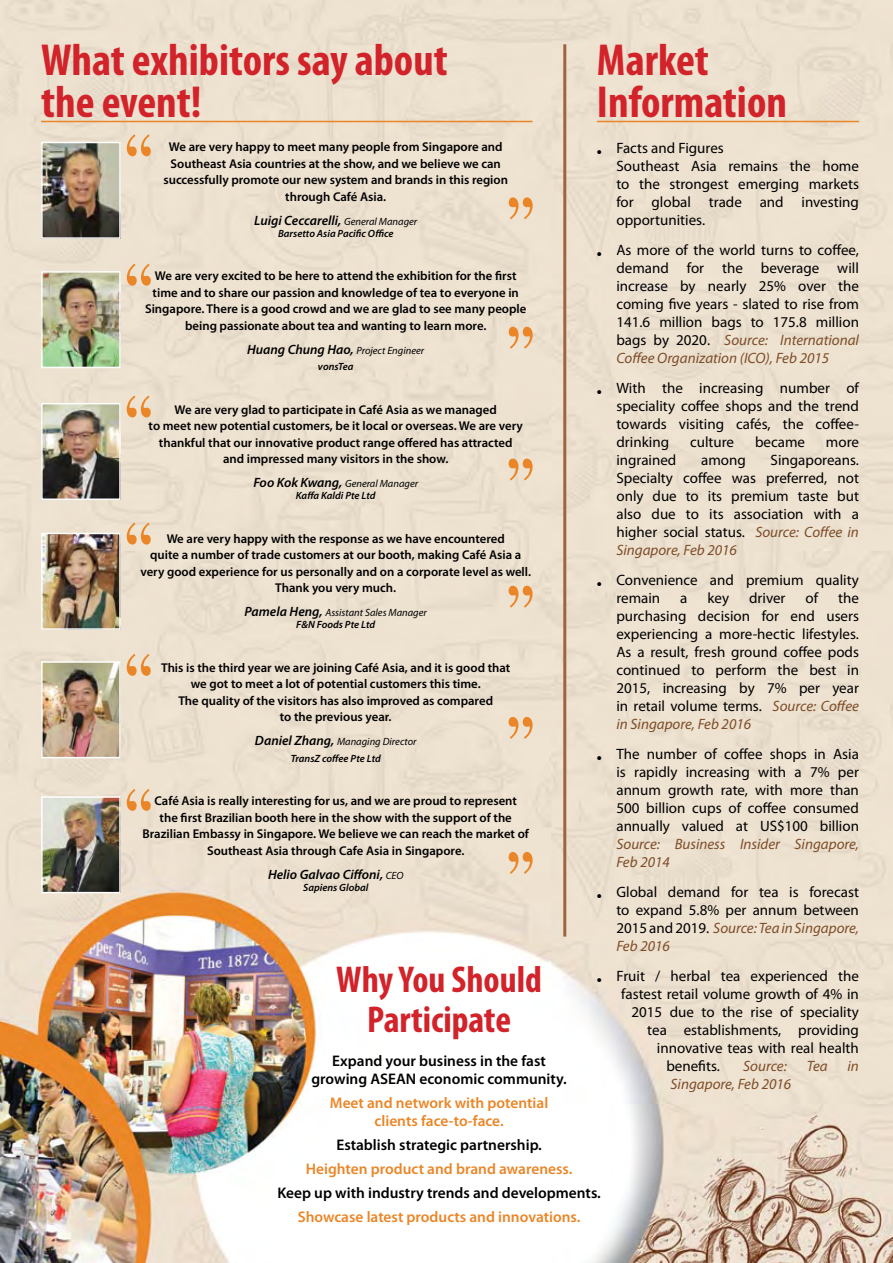
<style>
.page{position:relative;width:893px;height:1263px;background:#fff}
.page>*{position:absolute;margin:0;border:0;box-sizing:border-box;transform-origin:0 0}
.t1{font:700 condensed 45px/42px "Myriad Pro";color:#d2232a}
.t2{font:700 condensed 37.5px/40px "Myriad Pro";color:#d2232a;text-align:center}
.t3{font:600 15.45px/24px "Myriad Pro";color:#000;text-align:center}
.t4{font:600 15.45px/18px "Myriad Pro";color:#ea8627;text-align:center}
.t5{font:15px/18px "Myriad Pro";color:#000;text-align:justify}
.t6{font:italic 15px "Myriad Pro";color:#7d4d28}
.t7{font:italic 600 13.5px "Myriad Pro";color:#000}
.t8{font:600 12.75px/16.5px "Myriad Pro";color:#000;text-align:center}
.t9{font:italic 600 10.5px/12px "Myriad Pro";color:#000;text-align:center}
.t10{font:italic 10.5px/16.5px "Myriad Pro";color:#000;text-align:center}
.s1{font-weight:400;font-size:10.5px}
.s2{font-weight:600;font-size:13.5px}
.s3{font-weight:600}
.s4{font-size:13.5px}
.s5{font-weight:400}
.s6{font-weight:700}
.s7{color:#00000a}
.s8{font-style:italic;color:#7d4d28}
.s9{color:#ea8627}
</style>
<div class="page">
<img style="left:0;top:0;width:893px;height:1263px">
<hr style="left:597px;top:121px;width:262px;height:1px;background:#ea8627">
<hr style="left:563px;top:44px;width:3px;height:892px;background:#9c663c">
<hr style="left:41px;top:121px;width:492px;height:1px;background:#ea8627">
<img style="left:44px;top:145px;width:74px;height:91px">
<div style="left:41px;top:142px;width:80px;height:97px;border:2px solid #fff"></div>
<img style="left:44px;top:274px;width:74px;height:91px">
<div style="left:41px;top:271px;width:80px;height:97px;border:2px solid #fff"></div>
<img style="left:44px;top:406px;width:74px;height:91px">
<div style="left:41px;top:403px;width:80px;height:97px;border:2px solid #fff"></div>
<img style="left:44px;top:536px;width:74px;height:91px">
<div style="left:41px;top:533px;width:80px;height:97px;border:2px solid #fff"></div>
<img style="left:44px;top:664px;width:74px;height:91px">
<div style="left:41px;top:661px;width:80px;height:97px;border:2px solid #fff"></div>
<img style="left:44px;top:799px;width:74px;height:91px">
<div style="left:41px;top:796px;width:80px;height:97px;border:2px solid #fff"></div>
<svg style="left:509px;top:197px;width:24px;height:22px"></svg>
<svg style="left:127px;top:134px;width:24px;height:22px"></svg>
<svg style="left:509px;top:327px;width:24px;height:22px"></svg>
<svg style="left:127px;top:264px;width:24px;height:22px"></svg>
<svg style="left:509px;top:459px;width:24px;height:22px"></svg>
<svg style="left:127px;top:395px;width:24px;height:22px"></svg>
<svg style="left:509px;top:586px;width:24px;height:22px"></svg>
<svg style="left:127px;top:523px;width:24px;height:22px"></svg>
<svg style="left:509px;top:717px;width:24px;height:22px"></svg>
<svg style="left:127px;top:654px;width:24px;height:22px"></svg>
<svg style="left:509px;top:852px;width:24px;height:22px"></svg>
<svg style="left:127px;top:789px;width:24px;height:22px"></svg>
<p class="t1" style="left:41px;top:38px;width:408px">What exhibitors say about the event!</p>
<p class="t8" style="left:163px;top:138px;width:346px">We are very happy to meet many people from Singapore and Southeast Asia countries at the show, and we believe we can successfully promote our new system and brands in this region through Café Asia.</p>
<p class="t7" style="left:254px;top:212px;width:165px">Luigi Ceccarelli, <span class="s1">General Manager</span></p>
<p class="t9" style="left:278px;top:227px;width:117px">Barsetto Asia Pacific Office</p>
<p class="t8" style="left:145px;top:267px;width:383px">We are very excited to be here to attend the exhibition for the first time and to share our passion and knowledge of tea to everyone in Singapore. There is a good crowd and we are glad to see many people being passionate about tea and wanting to learn more.</p>
<p class="t10" style="left:247px;top:342px;width:178px"><span class="s2">Huang Chung Hao,</span> Project Engineer <span class="s3">vonsTea</span></p>
<p class="t8" style="left:149px;top:401px;width:376px">We are very glad to participate in Café Asia as we managed<br>to meet new potential customers, be it local or overseas. We are very thankful that our innovative product range offered has attracted and impressed many visitors in the show.</p>
<p class="t9" style="left:253px;top:478px;width:166px"><span class="s4">Foo Kok Kwang,</span> <span class="s5">General Manager<br></span>Kaffa Kaldi Pte Ltd</p>
<p class="t8" style="left:140px;top:530px;width:392px">We are very happy with the response as we have encountered<br>quite a number of trade customers at our booth, making Café Asia a very good experience for us personally and on a corporate level as well.<br>Thank you very much.</p>
<p class="t10" style="left:245px;top:607px;width:184px;line-height:12px"><span class="s2">Pamela Heng,</span> Assistant Sales Manager<br><span class="s3">F&amp;N Foods Pte Ltd</span></p>
<p class="t8" style="left:161px;top:659px;width:351px">This is the third year we are joining Café Asia, and it is good that we got to meet a lot of potential customers this time.<br>The quality of the visitors has also improved as compared<br>to the previous year.</p>
<p class="t9" style="left:255px;top:733px;width:163px;line-height:16.5px"><span class="s4">Daniel Zhang,</span> <span class="s5">Managing Director<br></span>TransZ coffee Pte Ltd</p>
<p class="t8" style="left:142px;top:792px;width:388px">Café Asia is really interesting for us, and we are proud to represent<br>the first Brazilian booth here in the show with the support of the Brazilian Embassy in Singapore. We believe we can reach the market of Southeast Asia through Cafe Asia in Singapore.</p>
<p class="t7" style="left:268px;top:866px;width:137px">Helio Galvao Ciffoni, <span class="s1">CEO</span></p>
<p class="t9" style="left:303px;top:881px;width:67px">Sapiens Global</p>
<p class="t1" style="left:597px;top:38px;width:192px">Market<br>Information</p>
<p class="t5" style="left:616px;top:139px;width:244px;text-align:left;text-indent:-20px"><span class="s6">•</span> Facts and Figures<br>Southeast Asia remains the home to the strongest emerging markets for global trade and investing opportunities.</p>
<p class="t5" style="left:616px;top:241px;width:244px;text-indent:-20px"><span class="s6">•</span> As more of the world turns to coffee, demand for the beverage will <span class="s7">increase</span> by nearly 25% over the coming five years - slated to rise from 141.6 million bags to 175.8 million bags by 2020. <span class="s8">Source: International Coffee Organization (ICO), Feb 2015</span></p>
<p class="t5" style="left:616px;top:379px;width:244px;text-indent:-20px"><span class="s6">•</span> With the increasing number of speciality coffee shops and the trend towards visiting cafés, the coffee&shy;drinking</p>
<p class="t5" style="left:690px;top:433px;width:46px">culture</p>
<p class="t5" style="left:755px;top:433px;width:52px">became</p>
<p class="t5" style="left:826px;top:433px;width:35px">more</p>
<p class="t5" style="left:616px;top:451px;width:62px">ingrained</p>
<p class="t5" style="left:701px;top:451px;width:46px">among</p>
<p class="t5" style="left:616px;top:451px;width:244px;text-indent:154px">Singaporeans.<br>Specialty coffee was preferred, not only due to its premium taste but also due to its association with a higher social status. <span class="s8">Source: Coffee in Singapore, Feb 2016</span></p>
<p class="t5" style="left:616px;top:571px;width:244px;text-indent:-20px"><span class="s6">•</span> Convenience and premium quality remain</p>
<p class="t5" style="left:680px;top:589px;width:9px">a</p>
<p class="t5" style="left:707px;top:589px;width:23px">key</p>
<p class="t5" style="left:749px;top:589px;width:38px">driver</p>
<p class="t5" style="left:805px;top:589px;width:14px">of</p>
<p class="t5" style="left:616px;top:589px;width:244px;text-indent:222px">the purchasing decision for end users experiencing a more-hectic lifestyles.<br>As a result, fresh ground coffee pods continued to perform the best in 2015, increasing by 7% per year in retail volume terms. <span class="s8">Source: Coffee in Singapore, Feb 2016</span></p>
<p class="t5" style="left:616px;top:745px;width:244px;text-indent:-20px"><span class="s6">•</span> The number of coffee shops in Asia is rapidly increasing with a 7% per annum growth rate, with more than 500 billion cups of coffee consumed annually valued at US$100 billion <span class="s8">Source: Business Insider Singapore, Feb 2014</span></p>
<p class="t5" style="left:616px;top:883px;width:244px;text-indent:-20px"><span class="s6">•</span> Global demand for tea is forecast to expand 5.8% per annum between 2015 and 2019. <span class="s8">Source: Tea in Singapore, Feb 2016</span></p>
<p class="t5" style="left:597px;top:967px;width:264px"><span class="s6">•</span> Fruit / herbal tea experienced the</p>
<p class="t5" style="left:621px;top:985px;width:239px">fastest retail volume growth of 4% in</p>
<p class="t5" style="left:631px;top:1003px;width:229px">2015 due to the rise of speciality</p>
<p class="t5" style="left:647px;top:1021px;width:213px">tea establishments, providing</p>
<p class="t5" style="left:657px;top:1039px;width:203px">innovative teas with real health</p>
<p class="t5" style="left:666px;top:1057px;width:55px">benefits.</p>
<p class="t6" style="left:743px;top:1057px;width:45px">Source:</p>
<p class="t6" style="left:807px;top:1057px;width:22px">Tea</p>
<p class="t6" style="left:847px;top:1057px;width:13px">in</p>
<p class="t6" style="left:671px;top:1075px;width:122px">Singapore, Feb 2016</p>
<p class="t2" style="left:336px;top:959px;width:207px">Why You Should<br>Participate</p>
<p class="t3" style="left:311px;top:1051px;width:257px;line-height:18px">Expand your business in the fast growing ASEAN economic community.</p>
<p class="t4" style="left:330px;top:1093px;width:220px">Meet and network with potential clients face-to-face.</p>
<p class="t3" style="left:277px;top:1132px;width:325px">Establish strategic partnership.<br><span class="s9">Heighten product and brand awareness.<br></span>Keep up with industry trends and developments.<br><span class="s9">Showcase latest products and innovations.</span></p>
</div>
